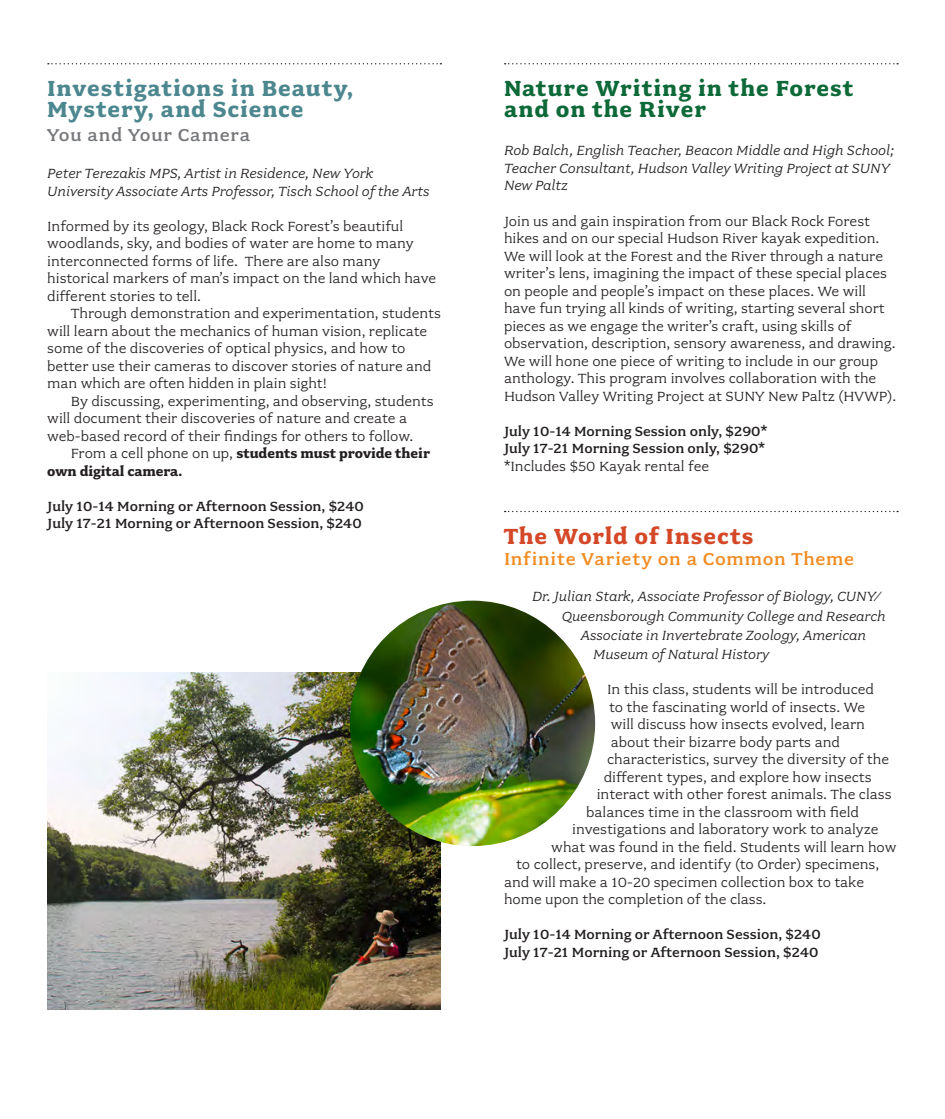
<style>
.page{position:relative;width:945px;height:1119px;background:#fff}
.page>*{position:absolute;margin:0;border:0;box-sizing:border-box;transform-origin:0 0}
.t1{font:700 24.5px/21px "Fairplex Wide";letter-spacing:.04em;color:#4c878f}
.t2{font:700 24.5px/21px "Fairplex Wide";letter-spacing:.045em;color:#0d6937}
.t3{font:700 24.5px "Fairplex Wide";letter-spacing:.035em;color:#d44727}
.Class_Title{font:500 19.25px "Fairplex Wide";letter-spacing:.04em;color:#f28b20}
.t4{font:500 19.25px "Fairplex Wide";letter-spacing:.035em;color:#76787b}
.t5{font:14.88px/17.5px "Fairplex Wide";color:#231f20}
.t6{font:italic 14.88px/17.5px "Fairplex Wide";letter-spacing:-.005em;color:#231f20}
.t7{font:500 14.88px "Fairplex Wide";color:#231f20}
.t8{font:700 14.88px/17.5px "Fairplex Wide";color:#231f20}
.s1{font-weight:400}
</style>
<div class="page">
<svg style="left:48px;top:63px;width:393px;height:1px"></svg>
<svg style="left:505px;top:63px;width:393px;height:1px"></svg>
<svg style="left:505px;top:511px;width:393px;height:1px"></svg>
<img style="left:47px;top:672px;width:394px;height:336px">
<img style="left:350px;top:600px;width:245px;height:246px;border-radius:123px">
<p class="t1" style="left:47px;top:77px;width:308px">Investigations in Beauty,<br>Mystery, and Science</p>
<p class="t4" style="left:47px;top:124px;width:204px">You and Your Camera</p>
<p class="t6" style="left:47px;top:165px;width:328px">Peter Terezakis MPS, Artist in Residence, New York</p>
<p class="t6" style="left:47px;top:182px;width:384px">University Associate Arts Professor, Tisch School of the Arts</p>
<p class="t5" style="left:47px;top:217px;width:391px">Informed by its geology, Black Rock Forest’s beautiful woodlands, sky, and bodies of water are home to many interconnected forms of life. There are also many historical markers of man’s impact on the land which have different stories to tell.</p>
<p class="t5" style="left:47px;top:305px;width:395px;text-indent:24px">Through demonstration and experimentation, students will learn about the mechanics of human vision, replicate some of the discoveries of optical physics, and how to better use their cameras to discover stories of nature and man which are often hidden in plain sight!</p>
<p class="t5" style="left:47px;top:392px;width:388px;text-indent:24px">By discussing, experimenting, and observing, students will document their discoveries of nature and create a web-based record of their findings for others to follow.</p>
<p class="t8" style="left:47px;top:444px;width:384px;text-indent:24px"><span class="s1">From a cell phone on up,</span> students must provide their own digital camera.</p>
<p class="t7" style="left:47px;top:497px;width:318px">July 10-14 Morning or Afternoon Session, $240</p>
<p class="t7" style="left:47px;top:515px;width:316px">July 17-21 Morning or Afternoon Session, $240</p>
<p class="t2" style="left:504px;top:77px;width:351px">Nature Writing in the Forest and on the River</p>
<p class="t6" style="left:504px;top:142px;width:392px">Rob Balch, English Teacher, Beacon Middle and High School;</p>
<p class="t6" style="left:504px;top:160px;width:387px">Teacher Consultant, Hudson Valley Writing Project at SUNY<br>New Paltz</p>
<p class="t5" style="left:504px;top:212px;width:394px">Join us and gain inspiration from our Black Rock Forest hikes and on our special Hudson River kayak expedition.<br>We will look at the Forest and the River through a nature writer’s lens, imagining the impact of these special places on people and people’s impact on these places. We will have fun trying all kinds of writing, starting several short pieces as we engage the writer’s craft, using skills of observation, description, sensory awareness, and drawing.<br>We will hone one piece of writing to include in our group anthology. This program involves collaboration with the Hudson Valley Writing Project at SUNY New Paltz (HVWP).</p>
<p class="t7" style="left:504px;top:422px;width:265px">July 10-14 Morning Session only, $290*</p>
<p class="t7" style="left:504px;top:440px;width:262px">July 17-21 Morning Session only, $290*</p>
<p class="t5" style="left:504px;top:457px;width:207px">*Includes $50 Kayak rental fee</p>
<p class="t3" style="left:504px;top:522px;width:251px">The World of Insects</p>
<p class="Class_Title" style="left:504px;top:547px;width:352px">Infinite Variety on a Common Theme</p>
<p class="t6" style="left:532px;top:588px;width:350px">Dr. Julian Stark, Associate Professor of Biology, CUNY/</p>
<p class="t6" style="left:562px;top:607px;width:325px">Queensborough Community College and Research</p>
<p class="t6" style="left:581px;top:626px;width:287px">Associate in Invertebrate Zoology, American</p>
<p class="t6" style="left:593px;top:645px;width:177px">Museum of Natural History</p>
<p class="t5" style="left:607px;top:680px;width:268px">In this class, students will be introduced</p>
<p class="t5" style="left:609px;top:698px;width:258px">to the fascinating world of insects. We</p>
<p class="t5" style="left:611px;top:715px;width:256px">will discuss how insects evolved, learn</p>
<p class="t5" style="left:611px;top:733px;width:231px">about their bizarre body parts and</p>
<p class="t5" style="left:607px;top:750px;width:283px">characteristics, survey the diversity of the</p>
<p class="t5" style="left:604px;top:768px;width:269px">different types, and explore how insects</p>
<p class="t5" style="left:597px;top:785px;width:296px">interact with other forest animals. The class</p>
<p class="t5" style="left:586px;top:803px;width:274px">balances time in the classroom with field</p>
<p class="t5" style="left:572px;top:820px;width:308px">investigations and laboratory work to analyze</p>
<p class="t5" style="left:551px;top:838px;width:347px">what was found in the field. Students will learn how</p>
<p class="t5" style="left:516px;top:855px;width:365px">to collect, preserve, and identify (to Order) specimens,</p>
<p class="t5" style="left:504px;top:873px;width:362px">and will make a 10-20 specimen collection box to take</p>
<p class="t5" style="left:504px;top:890px;width:264px">home upon the completion of the class.</p>
<p class="t7" style="left:504px;top:926px;width:318px">July 10-14 Morning or Afternoon Session, $240</p>
<p class="t7" style="left:504px;top:943px;width:316px">July 17-21 Morning or Afternoon Session, $240</p>
</div>
